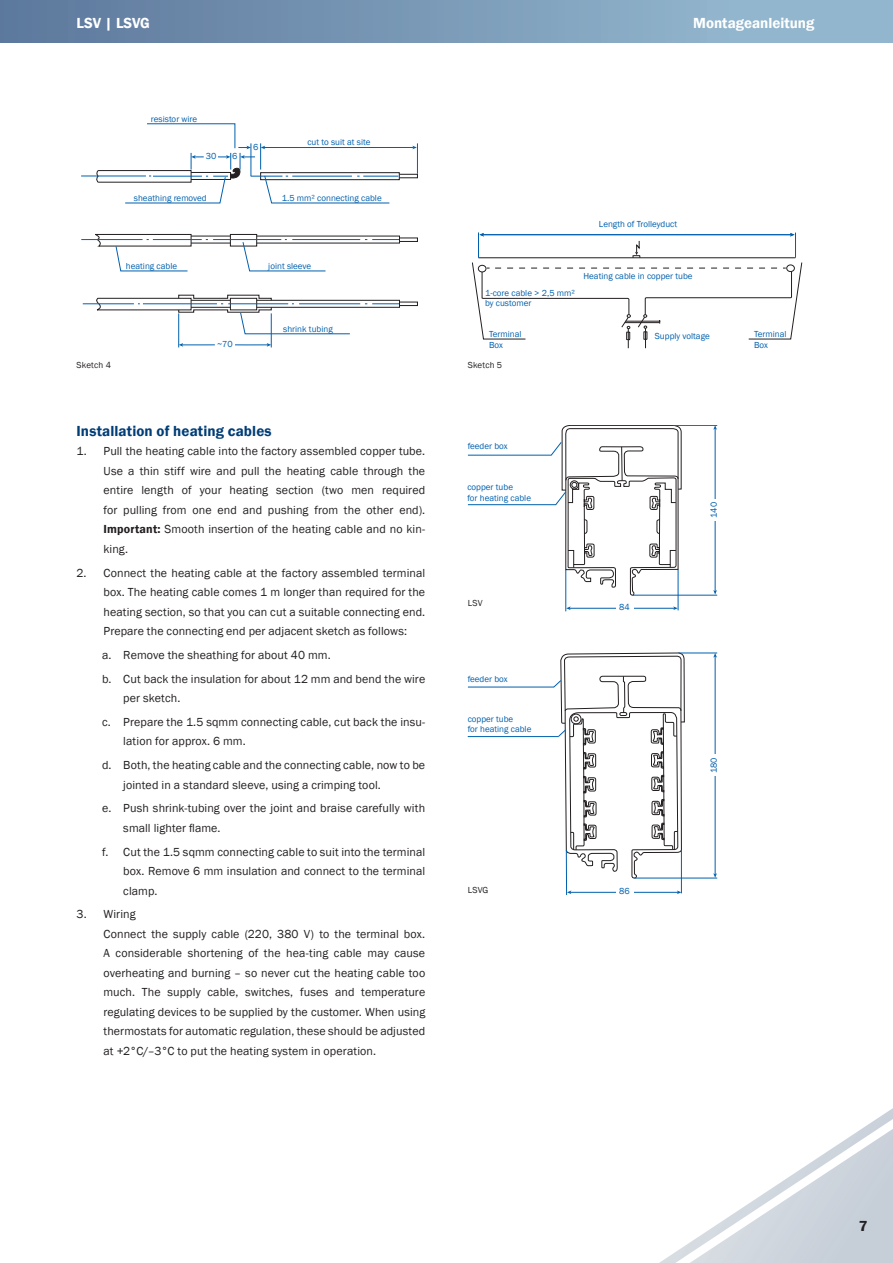
<style>
.page{position:relative;width:893px;height:1263px;background:#fff}
.page>*{position:absolute;margin:0;border:0;box-sizing:border-box;transform-origin:0 0}
.t1{font:600 15px "Franklin Gothic";letter-spacing:.01em;color:#003d76}
.t2{font:600 15px "Franklin Gothic";color:#fff}
.t3{font:600 15px "Franklin Gothic";color:#231f20}
.t4{font:12px/19.5px "Franklin Gothic";letter-spacing:.01em;color:#231f20}
.t5{font:9px/10.8px "Franklin Gothic";color:#0160ae}
.t6{font:9px "Franklin Gothic";letter-spacing:.02em;color:#231f20}
.s1{font-weight:600}
</style>
<div class="page">
<div style="left:0;top:0;width:893px;height:43px;background:linear-gradient(to right,#5d789d,#9abed4)"></div>
<svg style="left:659px;top:1108px;width:234px;height:155px"></svg>
<hr style="left:678px;top:653px;width:39px;height:1px;background:#0160ae">
<hr style="left:634px;top:878px;width:83px;height:1px;background:#0160ae">
<hr style="left:673px;top:425px;width:44px;height:1px;background:#0160ae">
<hr style="left:633px;top:595px;width:84px;height:1px;background:#0160ae">
<svg style="left:467px;top:425px;width:218px;height:470px"></svg>
<hr style="left:566px;top:850px;width:1px;height:45px;background:#0160ae">
<hr style="left:715px;top:656px;width:1px;height:218px;background:#0160ae">
<svg style="left:713px;top:653px;width:4px;height:4px"></svg>
<svg style="left:713px;top:873px;width:4px;height:5px"></svg>
<div style="left:710px;top:755px;width:13px;height:21px;background:#fff"></div>
<div style="left:617px;top:887px;width:17px;height:11px;background:#fff"></div>
<hr style="left:715px;top:428px;width:1px;height:163px;background:#0160ae">
<svg style="left:713px;top:590px;width:4px;height:4px"></svg>
<svg style="left:713px;top:425px;width:4px;height:5px"></svg>
<div style="left:708px;top:499px;width:14px;height:21px;background:#fff"></div>
<div style="left:617px;top:601px;width:17px;height:14px;background:#fff"></div>
<svg style="left:472px;top:233px;width:330px;height:115px"></svg>
<div style="left:256px;top:300px;width:144px;height:7px;border:1px solid #231f20"></div>
<hr style="left:191px;top:243px;width:39px;height:1px;background:#231f20">
<hr style="left:191px;top:236px;width:39px;height:1px;background:#231f20">
<div style="left:98px;top:170px;width:93px;height:12px;border:1px solid #231f20"></div>
<div style="left:399px;top:302px;width:19px;height:4px;border:1px solid #231f20"></div>
<div style="left:399px;top:238px;width:19px;height:4px;border:1px solid #231f20"></div>
<div style="left:399px;top:174px;width:19px;height:4px;border:1px solid #231f20"></div>
<svg style="left:95px;top:170px;width:4px;height:13px"></svg>
<hr style="left:81px;top:176px;width:65px;height:1px;background:#0160ae">
<hr style="left:271px;top:313px;width:1px;height:34px;background:#0160ae">
<hr style="left:178px;top:313px;width:1px;height:34px;background:#0160ae">
<hr style="left:417px;top:143px;width:1px;height:31px;background:#0160ae">
<hr style="left:213px;top:239px;width:68px;height:1px;background:#0160ae">
<hr style="left:292px;top:239px;width:68px;height:1px;background:#0160ae">
<svg style="left:365px;top:239px;width:34px;height:1px"></svg>
<hr style="left:81px;top:239px;width:62px;height:1px;background:#0160ae">
<hr style="left:153px;top:239px;width:49px;height:1px;background:#0160ae">
<hr style="left:299px;top:304px;width:61px;height:1px;background:#0160ae">
<svg style="left:365px;top:304px;width:34px;height:1px"></svg>
<hr style="left:83px;top:304px;width:51px;height:1px;background:#0160ae">
<svg style="left:235px;top:343px;width:36px;height:4px"></svg>
<svg style="left:179px;top:343px;width:36px;height:4px"></svg>
<svg style="left:125px;top:123px;width:292px;height:80px"></svg>
<svg style="left:230px;top:234px;width:96px;height:37px"></svg>
<svg style="left:94px;top:295px;width:256px;height:39px"></svg>
<svg style="left:95px;top:234px;width:97px;height:37px"></svg>
<p class="t2" style="left:77px;top:14px;width:75px">LSV | LSVG</p>
<p class="t2" style="left:693px;top:14px;width:123px">Montageanleitung</p>
<p class="t5" style="left:151px;top:114px;width:48px">resistor wire</p>
<p class="t5" style="left:206px;top:151px;width:12px">30</p>
<p class="t5" style="left:232px;top:151px;width:7px">6</p>
<p class="t5" style="left:134px;top:192px;width:74px">sheathing removed</p>
<p class="t5" style="left:253px;top:142px;width:7px">6</p>
<p class="t5" style="left:307px;top:137px;width:65px">cut to suit at site</p>
<p class="t5" style="left:282px;top:192px;width:101px">1.5 mm² connecting cable</p>
<p class="t5" style="left:126px;top:261px;width:53px">heating cable</p>
<p class="t6" style="left:77px;top:359px;width:36px">Sketch 4</p>
<p class="t5" style="left:217px;top:339px;width:17px">~70</p>
<p class="t5" style="left:268px;top:261px;width:44px">joint sleeve</p>
<p class="t5" style="left:283px;top:323px;width:51px">shrink tubing</p>
<p class="t1" style="left:77px;top:421px;width:197px">Installation of heating cables</p>
<p class="t4" style="left:104px;top:442px;width:323px;text-align:justify;text-indent:-27px">1. Pull the heating cable into the factory assembled copper tube.<br>Use a thin stiff wire and pull the heating cable through the entire length of your heating section (two men required for pulling from one end and pushing from the other end).<br><span class="s1">Important:</span> Smooth insertion of the heating cable and no kin&shy;king.</p>
<p class="t4" style="left:104px;top:563px;width:323px;text-align:justify;text-indent:-27px">2. Connect the heating cable at the factory assembled terminal box. The heating cable comes 1 m longer than required for the heating section, so that you can cut a suitable connecting end.<br>Prepare the connecting end per adjacent sketch as follows:</p>
<p class="t4" style="left:102px;top:643px;width:325px;line-height:23.7px">a. Remove the sheathing for about 40 mm.<br>b. Cut back the insulation for about 12 mm and bend the wire</p>
<p class="t4" style="left:102px;top:686px;width:325px;line-height:23.7px;text-indent:21px">per sketch.<br>c. Prepare the 1.5 sqmm connecting cable, cut back the insu-</p>
<p class="t4" style="left:102px;top:730px;width:325px;line-height:23.7px;text-indent:21px">lation for approx. 6 mm.<br>d. Both, the heating cable and the connecting cable, now to be</p>
<p class="t4" style="left:102px;top:773px;width:325px;line-height:23.7px;text-indent:21px">jointed in a standard sleeve, using a crimping tool.<br>e. Push shrink-tubing over the joint and braise carefully with</p>
<p class="t4" style="left:102px;top:816px;width:325px;line-height:23.7px;text-indent:21px">small lighter flame.<br>f. Cut the 1.5 sqmm connecting cable to suit into the terminal</p>
<p class="t4" style="left:123px;top:861px;width:303px">box. Remove 6 mm insulation and connect to the terminal clamp.</p>
<p class="t4" style="left:104px;top:905px;width:323px;text-indent:-27px">3. Wiring<br>Connect the supply cable (220, 380 V) to the terminal box.<br>A considerable shortening of the hea-ting cable may cause overheating and burning – so never cut the heating cable too much. The supply cable, switches, fuses and temperature regulating devices to be supplied by the customer. When using thermostats for automatic regulation, these should be adjusted at +2°C/–3°C to put the heating system in operation.</p>
<p class="t5" style="left:599px;top:219px;width:80px">Length of Trolleyduct</p>
<p class="t5" style="left:485px;top:287px;width:91px">1-core cable &gt; 2,5 mm² by customer</p>
<p class="t5" style="left:489px;top:329px;width:34px">Terminal<br>Box</p>
<p class="t6" style="left:468px;top:359px;width:36px">Sketch 5</p>
<p class="t5" style="left:583px;top:271px;width:111px">Heating cable in copper tube</p>
<p class="t5" style="left:655px;top:331px;width:56px">Supply voltage</p>
<p class="t5" style="left:468px;top:441px;width:41px">feeder box</p>
<p class="t5" style="left:467px;top:482px;width:65px">copper tube<br>for heating cable</p>
<p class="t5" style="left:709px;top:518px;width:17px;rotate:-90deg">140</p>
<p class="t6" style="left:468px;top:597px;width:16px">LSV</p>
<p class="t5" style="left:468px;top:674px;width:41px">feeder box</p>
<p class="t5" style="left:468px;top:713px;width:65px">copper tube<br>for heating cable</p>
<p class="t5" style="left:619px;top:601px;width:12px">84</p>
<p class="t5" style="left:708px;top:773px;width:17px;rotate:-90deg">180</p>
<p class="t5" style="left:754px;top:329px;width:34px">Terminal<br>Box</p>
<p class="t6" style="left:468px;top:884px;width:22px">LSVG</p>
<p class="t5" style="left:619px;top:886px;width:12px">86</p>
<p class="t3" style="left:859px;top:1217px;width:10px">7</p>
</div>
